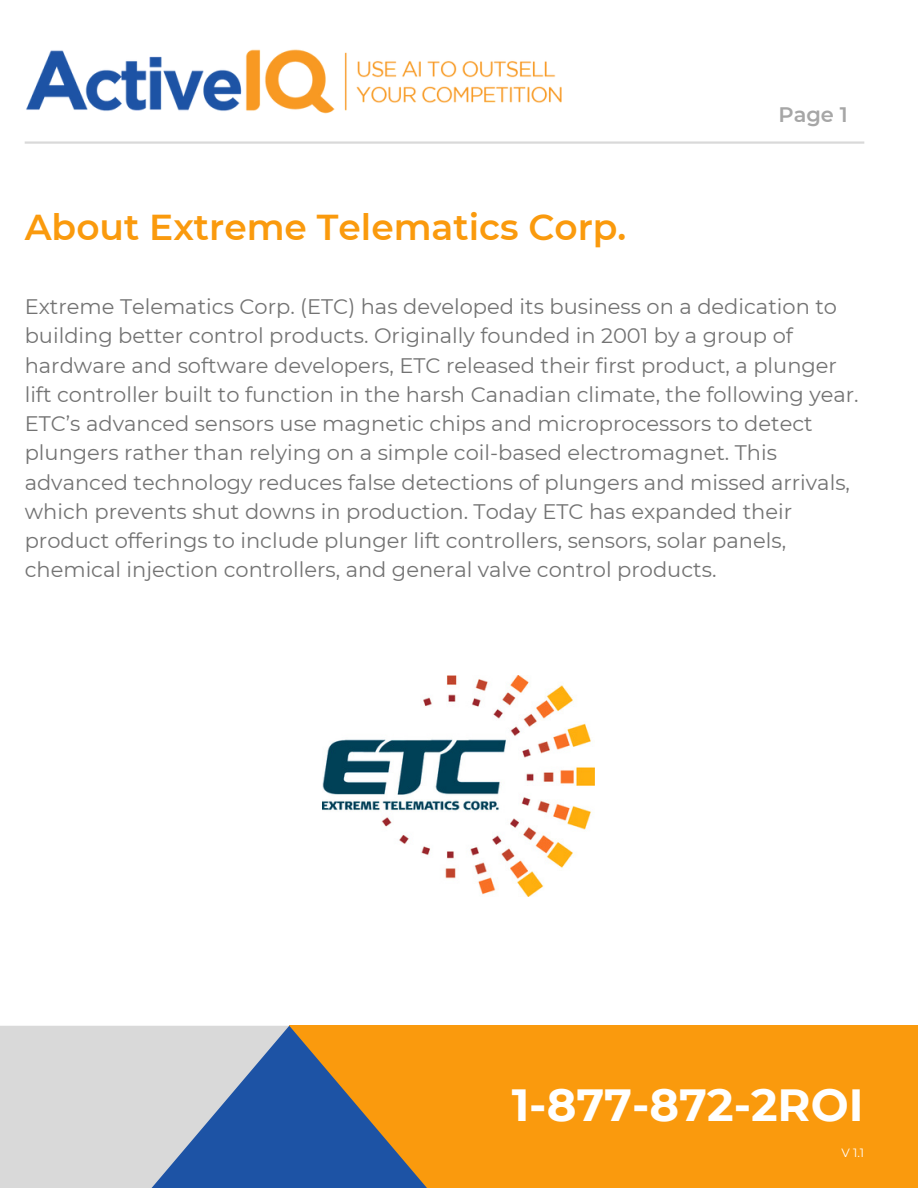
<style>
.page{position:relative;width:918px;height:1188px;background:#fff}
.page>*{position:absolute;margin:0;border:0;box-sizing:border-box;transform-origin:0 0}
.t1{font:700 45px "Montserrat";color:#fff}
.t2{font:600 36px "Montserrat";color:#fa9a0d}
.t3{font:21px/29.2px "Montserrat";color:#737373}
.t4{font:600 21px "Montserrat";color:#a6a6a6}
.t5{font:12px "Montserrat";color:#fff}
</style>
<div class="page">
<div style="left:289px;top:1026px;width:629px;height:162px;background:#fa9a0d"></div>
<div style="left:0;top:1026px;width:289px;height:162px;background:#d9d9d9"></div>
<svg style="left:152px;top:1026px;width:275px;height:162px"></svg>
<hr style="left:25px;top:141px;width:839px;height:3px;background:#d9d9d9">
<img style="left:26px;top:49px;width:536px;height:65px">
<img style="left:323px;top:675px;width:272px;height:222px">
<h1 class="t2" style="left:25px;top:205px;width:603px">About Extreme Telematics Corp.</h1>
<p class="t4" style="left:779px;top:102px;width:71px">Page 1</p>
<h2 class="t3" style="left:25px;top:292px;width:836px">Extreme Telematics Corp. (ETC) has developed its business on a dedication to building better control products. Originally founded in 2001 by a group of hardware and software developers, ETC released their first product, a plunger lift controller built to function in the harsh Canadian climate, the following year.<br>ETC’s advanced sensors use magnetic chips and microprocessors to detect plungers rather than relying on a simple coil-based electromagnet. This advanced technology reduces false detections of plungers and missed arrivals, which prevents shut downs in production. Today ETC has expanded their product offerings to include plunger lift controllers, sensors, solar panels, chemical injection controllers, and general valve control products.</h2>
<h4 class="t1" style="left:512px;top:1078px;width:353px">1-877-872-2ROI</h4>
<p class="t5" style="left:842px;top:1146px;width:24px">V 1.1</p>
</div>
